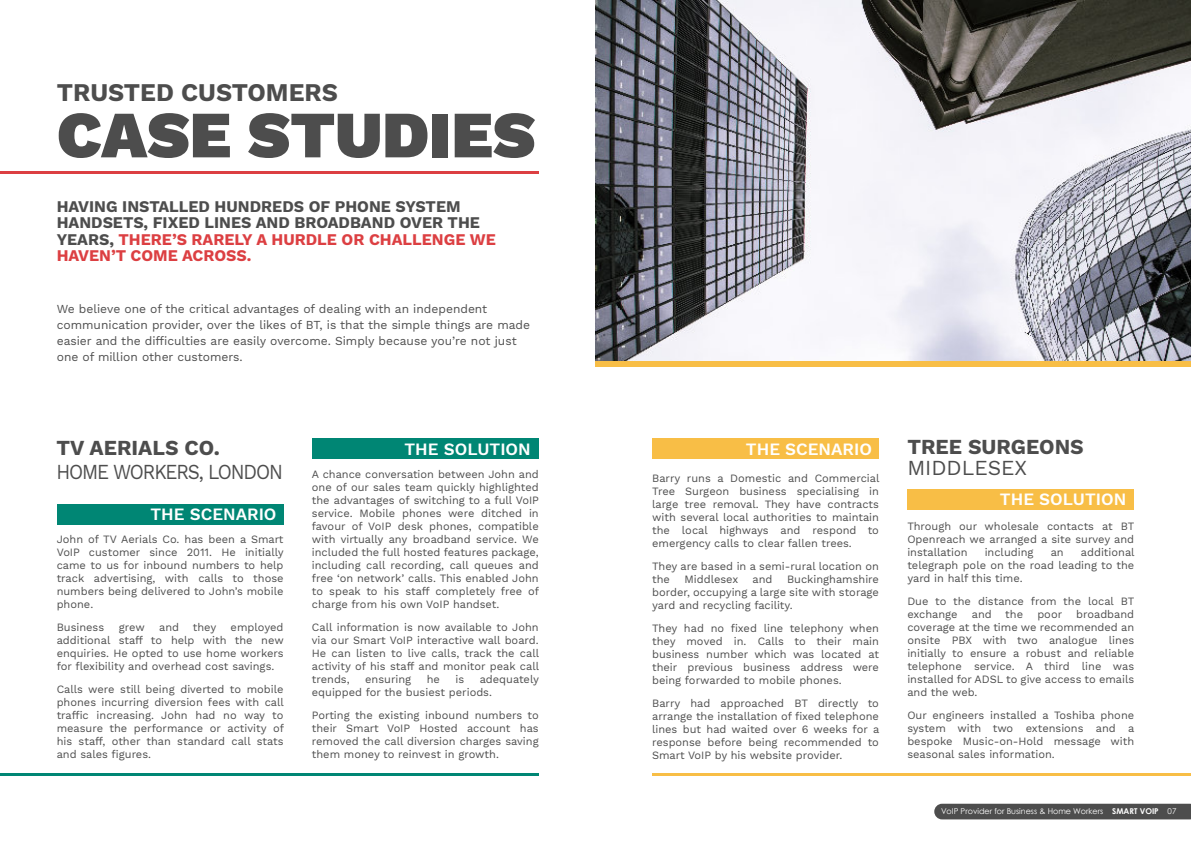
<style>
.page{position:relative;width:1191px;height:843px;background:#fff}
.page>*{position:absolute;margin:0;border:0;box-sizing:border-box;transform-origin:0 0}
.t1{font:900 66px "Work Sans";color:#4d4d4d}
.t2{font:700 25px "Work Sans";color:#4d4d4d}
.t3{font:700 21px "Work Sans";color:#4d4d4d}
.t4{font:21px "Work Sans";letter-spacing:-.06em;color:#4d4d4d;scale:.9 1}
.t5{font:21px "Work Sans";color:#4d4d4d}
.t6{font:600 17px "Work Sans";color:#fff}
.t7{font:700 16px/16px "Work Sans";color:#4d4d4d}
.t8{font:12px/16px "Work Sans";color:#4d4d4d}
.t9{font:11px/13px "Work Sans";color:#4d4d4d;text-align:justify}
.t10{font:8px "Century Gothic";color:#fff}
.s1{color:#dc3f42}
.s2{font-weight:700}
</style>
<div class="page">
<hr style="left:652px;top:772px;width:539px;height:3px;background:#f8be46">
<div style="left:652px;top:438px;width:227px;height:21px;background:#f8be46"></div>
<div style="left:907px;top:489px;width:227px;height:20px;background:#f8be46"></div>
<hr style="left:0;top:772px;width:538px;height:3px;background:#008674">
<div style="left:57px;top:504px;width:226px;height:20px;background:#008674"></div>
<div style="left:312px;top:438px;width:227px;height:21px;background:#008674"></div>
<svg style="left:934px;top:803px;width:257px;height:16px;background:#565656"></svg>
<hr style="left:0;top:171px;width:539px;height:3px;background:#dc3f42">
<img style="left:595px;top:0;width:596px;height:361px">
<div style="left:595px;top:361px;width:596px;height:5px;background:#f8be46"></div>
<h2 class="t2" style="left:57px;top:78px;width:282px">TRUSTED CUSTOMERS</h2>
<h1 class="t1" style="left:57px;top:96px;width:480px">CASE STUDIES</h1>
<h3 class="t7" style="left:57px;top:199px;width:441px">HAVING INSTALLED HUNDREDS OF PHONE SYSTEM HANDSETS, FIXED LINES AND BROADBAND OVER THE YEARS, <span class="s1">THERE’S RARELY A HURDLE OR CHALLENGE WE HAVEN’T COME ACROSS.</span></h3>
<p class="t8" style="left:57px;top:301px;width:475px">We believe one of the critical advantages of dealing with an independent communication provider, over the likes of BT, is that the simple things are made easier and the difficulties are easily overcome. Simply because you’re not just one of million other customers.</p>
<h3 class="t3" style="left:57px;top:435px;width:165px">TV AERIALS CO.</h3>
<h3 class="t4" style="left:57px;top:459px;width:253px">HOME WORKERS, LONDON</h3>
<h3 class="t6" style="left:150px;top:504px;width:128px">THE SCENARIO</h3>
<p class="t9" style="left:57px;top:532px;width:229px">John of TV Aerials Co. has been a Smart VoIP customer since 2011. He initially came to us for inbound numbers to help track advertising, with calls to those numbers being delivered to John’s mobile phone.</p>
<p class="t9" style="left:57px;top:620px;width:49px">Business</p>
<p class="t9" style="left:119px;top:620px;width:28px">grew</p>
<p class="t9" style="left:159px;top:620px;width:59px">and they</p>
<p class="t9" style="left:57px;top:620px;width:229px;text-indent:174px">employed additional staff to help with the new enquiries. He opted to use home workers for flexibility and overhead cost savings.</p>
<p class="t9" style="left:57px;top:682px;width:229px">Calls were still being diverted to mobile phones incurring diversion fees with call traffic increasing. John had no way to measure the performance or activity of his staff, other than standard call stats and sales figures.</p>
<h3 class="t6" style="left:404px;top:438px;width:128px">THE SOLUTION</h3>
<p class="t9" style="left:312px;top:467px;width:229px">A chance conversation between John and one of our sales team quickly highlighted the advantages of switching to a full VoIP service. Mobile phones were ditched in favour of VoIP desk phones, compatible with virtually any broadband service. We included the full hosted features package, including call recording, call queues and free ‘on network’ calls. This enabled John to speak to his staff completely free of charge from his own VoIP handset.</p>
<p class="t9" style="left:312px;top:620px;width:229px">Call information is now available to John via our Smart VoIP interactive wall board.<br>He can listen to live calls, track the call activity of his staff and monitor peak call trends,</p>
<p class="t9" style="left:312px;top:672px;width:229px;text-indent:168px">adequately equipped for the busiest periods.</p>
<p class="t9" style="left:312px;top:708px;width:228px">Porting the existing inbound numbers to their Smart VoIP Hosted account has removed the call diversion charges saving them money to reinvest in growth.</p>
<p class="t9" style="left:365px;top:672px;width:48px">ensuring</p>
<p class="t9" style="left:427px;top:672px;width:15px">he</p>
<p class="t9" style="left:455px;top:672px;width:10px">is</p>
<h3 class="t6" style="left:746px;top:439px;width:128px">THE SCENARIO</h3>
<p class="t9" style="left:652px;top:471px;width:229px">Barry runs a Domestic and Commercial Tree Surgeon business specialising in large tree removal. They have contracts with several local authorities to maintain the local highways and respond to emergency calls to clear fallen trees.</p>
<p class="t9" style="left:652px;top:559px;width:228px">They are based in a semi-rural location on the</p>
<p class="t9" style="left:652px;top:572px;width:228px;text-indent:135px">Buckinghamshire border, occupying a large site with storage yard and recycling facility.</p>
<p class="t9" style="left:652px;top:621px;width:228px">They had no fixed line telephony when they moved in. Calls to their main business number which was located at their previous business address were being forwarded to mobile phones.</p>
<p class="t9" style="left:652px;top:696px;width:229px">Barry had approached BT directly to arrange the installation of fixed telephone lines but had waited over 6 weeks for a response before being recommended to Smart VoIP by his website provider.</p>
<p class="t9" style="left:684px;top:572px;width:55px">Middlesex</p>
<p class="t9" style="left:752px;top:572px;width:21px">and</p>
<h3 class="t3" style="left:907px;top:434px;width:178px">TREE SURGEONS</h3>
<h3 class="t5" style="left:907px;top:455px;width:121px">MIDDLESEX</h3>
<h3 class="t6" style="left:1000px;top:489px;width:128px">THE SOLUTION</h3>
<p class="t9" style="left:907px;top:519px;width:229px">Through our wholesale contacts at BT Openreach we arranged a site survey and installation</p>
<p class="t9" style="left:907px;top:545px;width:229px;text-indent:174px">additional telegraph pole on the road leading to the yard in half this time.</p>
<p class="t9" style="left:907px;top:594px;width:229px">Due to the distance from the local BT exchange</p>
<p class="t9" style="left:984px;top:545px;width:50px">including</p>
<p class="t9" style="left:1050px;top:545px;width:15px">an</p>
<p class="t9" style="left:907px;top:607px;width:228px;text-indent:169px">broadband coverage at the time we recommended an onsite PBX with two analogue lines initially to ensure a robust and reliable telephone service. A third line was installed for ADSL to give access to emails and the web.</p>
<p class="t9" style="left:907px;top:708px;width:229px">Our engineers installed a Toshiba phone system with two extensions and a bespoke Music-on-Hold message with seasonal sales information.</p>
<p class="t9" style="left:972px;top:607px;width:53px">and the</p>
<p class="t9" style="left:1037px;top:607px;width:26px">poor</p>
<p class="t10" style="left:941px;top:807px;width:237px">VoIP Provider for Business &amp; Home Workers <span class="s2">SMART VOIP</span> 07</p>
</div>
